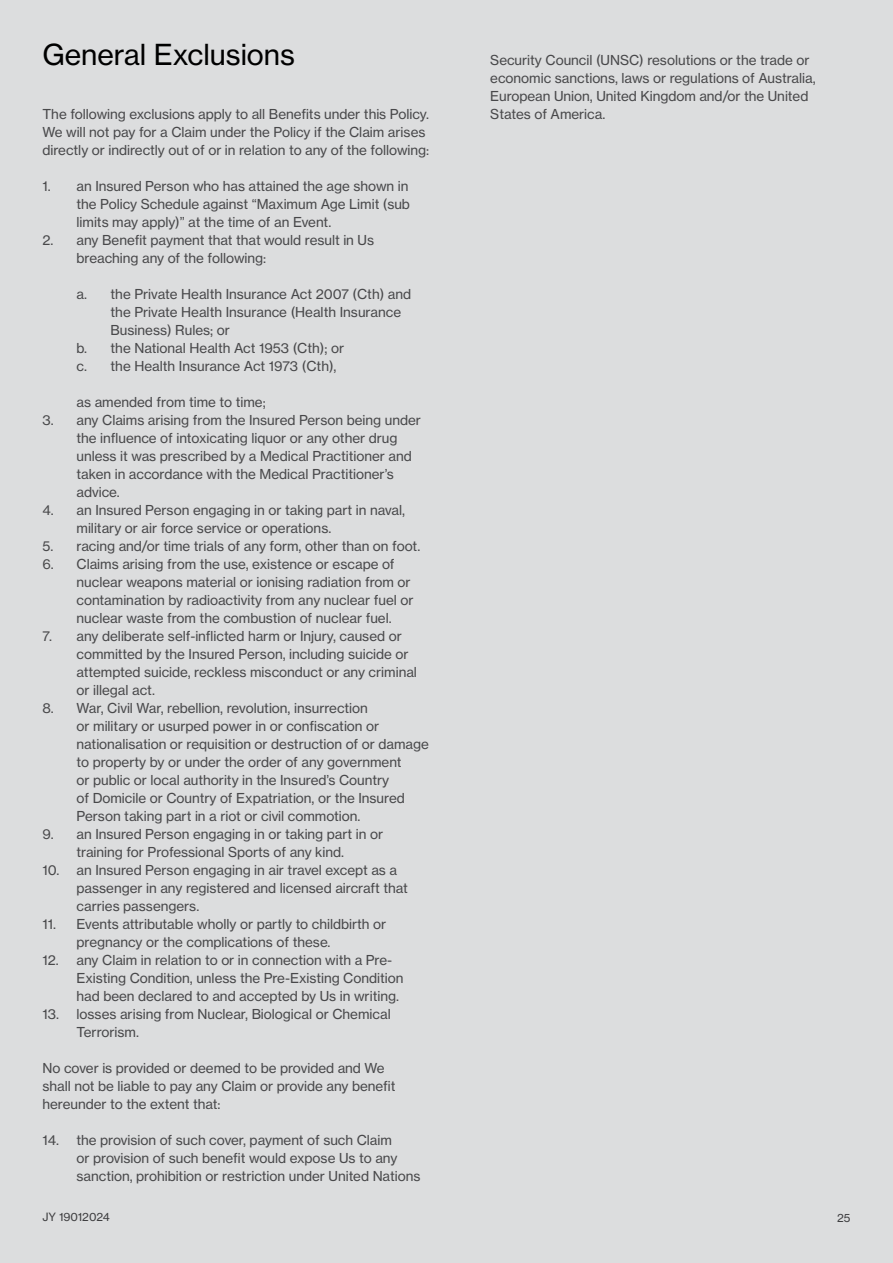
<style>
.page{position:relative;width:893px;height:1263px;background:#dcddde}
.page>*{position:absolute;margin:0;border:0;box-sizing:border-box;transform-origin:0 0}
.t1{font:28.5px "N Haas Grotesk TX Pro 55 Rg";color:#000}
.t2{font:13.5px/18px "N Haas Grotesk TX Pro 55 Rg";color:#48484a}
.t3{font:11.25px "N Haas Grotesk TX Pro 55 Rg";color:#48484a}
</style>
<div class="page">
<h1 class="t1" style="left:43px;top:37px;width:254px">General Exclusions</h1>
<p class="t2" style="left:43px;top:105px;width:388px">The following exclusions apply to all Benefits under this Policy.<br>We will not pay for a Claim under the Policy if the Claim arises directly or indirectly out of or in relation to any of the following:</p>
<p class="t2" style="left:77px;top:177px;width:335px;text-align:justify;text-indent:-34px">1. an Insured Person who has attained the age shown in the Policy Schedule against “Maximum Age Limit (sub limits may apply)” at the time of an Event.</p>
<p class="t2" style="left:77px;top:231px;width:299px;text-indent:-34px">2. any Benefit payment that that would result in Us breaching any of the following:</p>
<p class="t2" style="left:77px;top:285px;width:336px">a. the Private Health Insurance Act 2007 (Cth) and</p>
<p class="t2" style="left:111px;top:303px;width:292px">the Private Health Insurance (Health Insurance</p>
<p class="t2" style="left:111px;top:321px;width:121px">Business) Rules; or</p>
<p class="t2" style="left:77px;top:339px;width:269px">b. the National Health Act 1953 (Cth); or</p>
<p class="t2" style="left:77px;top:357px;width:261px">c. the Health Insurance Act 1973 (Cth),</p>
<p class="t2" style="left:77px;top:393px;width:191px">as amended from time to time;</p>
<p class="t2" style="left:77px;top:411px;width:346px;text-indent:-34px">3. any Claims arising from the Insured Person being under the influence of intoxicating liquor or any other drug unless it was prescribed by a Medical Practitioner and taken in accordance with the Medical Practitioner’s advice.</p>
<p class="t2" style="left:77px;top:501px;width:330px;text-indent:-34px">4. an Insured Person engaging in or taking part in naval, military or air force service or operations.</p>
<p class="t2" style="left:43px;top:537px;width:379px">5. racing and/or time trials of any form, other than on foot.</p>
<p class="t2" style="left:77px;top:555px;width:338px;text-indent:-34px">6. Claims arising from the use, existence or escape of nuclear weapons material or ionising radiation from or contamination by radioactivity from any nuclear fuel or nuclear waste from the combustion of nuclear fuel.</p>
<p class="t2" style="left:77px;top:627px;width:342px;text-indent:-34px">7. any deliberate self-inflicted harm or Injury, caused or committed by the Insured Person, including suicide or attempted suicide, reckless misconduct or any criminal or illegal act.</p>
<p class="t2" style="left:77px;top:699px;width:354px;text-indent:-34px">8. War, Civil War, rebellion, revolution, insurrection<br>or military or usurped power in or confiscation or nationalisation or requisition or destruction of or damage to property by or under the order of any government<br>or public or local authority in the Insured’s Country<br>of Domicile or Country of Expatriation, or the Insured Person taking part in a riot or civil commotion.</p>
<p class="t2" style="left:43px;top:825px;width:342px;text-align:center">9. an Insured Person engaging in or taking part in or training for Professional Sports of any kind.</p>
<p class="t2" style="left:77px;top:861px;width:333px;text-indent:-34px">10. an Insured Person engaging in air travel except as a passenger in any registered and licensed aircraft that carries passengers.</p>
<p class="t2" style="left:77px;top:915px;width:311px;text-indent:-34px">11. Events attributable wholly or partly to childbirth or pregnancy or the complications of these.</p>
<p class="t2" style="left:77px;top:951px;width:328px;text-indent:-34px">12. any Claim in relation to or in connection with a Pre-<br>Existing Condition, unless the Pre-Existing Condition had been declared to and accepted by Us in writing.</p>
<p class="t2" style="left:77px;top:1005px;width:316px;text-indent:-34px">13. losses arising from Nuclear, Biological or Chemical<br>Terrorism.</p>
<p class="t2" style="left:43px;top:1059px;width:354px">No cover is provided or deemed to be provided and We shall not be liable to pay any Claim or provide any benefit hereunder to the extent that:</p>
<p class="t2" style="left:77px;top:1131px;width:345px;text-indent:-34px">14. the provision of such cover, payment of such Claim<br>or provision of such benefit would expose Us to any sanction, prohibition or restriction under United Nations</p>
<p class="t2" style="left:490px;top:51px;width:327px">Security Council (UNSC) resolutions or the trade or economic sanctions, laws or regulations of Australia, European Union, United Kingdom and/or the United States of America.</p>
<p class="t3" style="left:43px;top:1210px;width:69px">JY 19012024</p>
<p class="t3" style="left:837px;top:1210px;width:15px">25</p>
</div>
